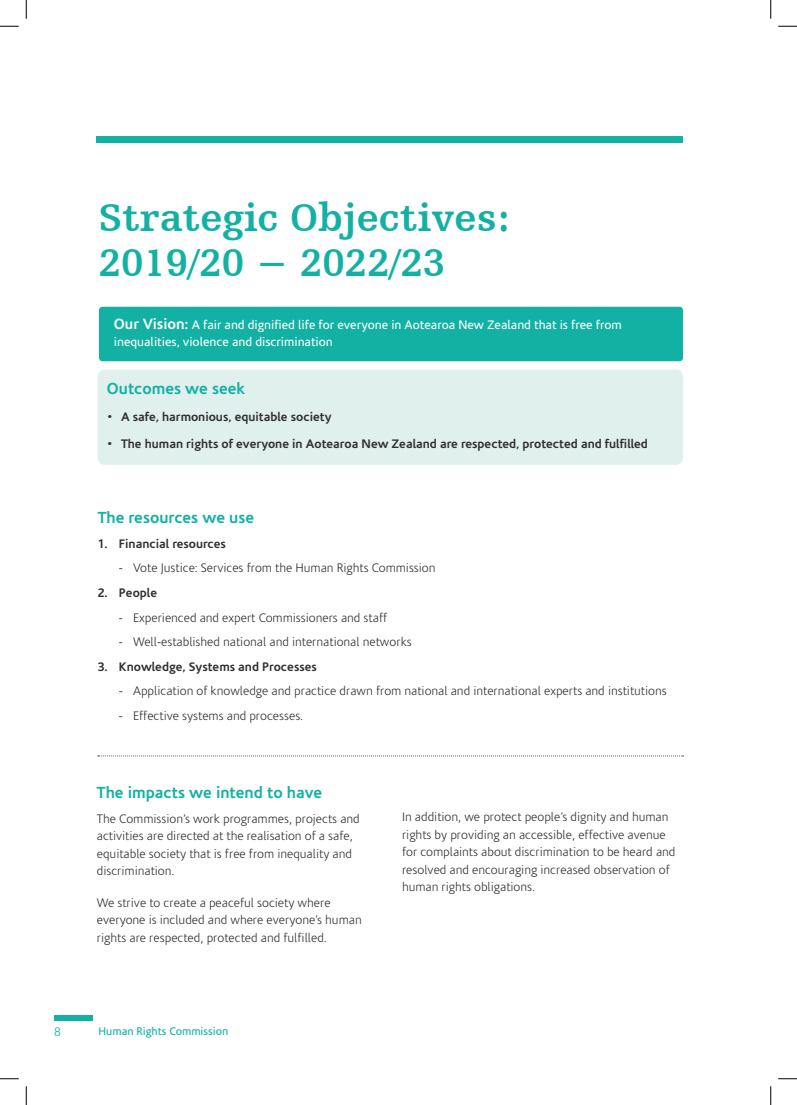
<style>
.page{position:relative;width:797px;height:1105px;background:#fff}
.page>*{position:absolute;margin:0;border:0;box-sizing:border-box;transform-origin:0 0}
.Headign_1{font:700 40px/45px "Humanist Slabserif 712 BT";color:#12b1a3}
.Head_2{font:700 16.25px "Coris Macron";color:#12b1a3}
.Body_Text{font:300 12.5px/17.5px "Coris Macron";color:#312f30}
.Body_Bullets{font:300 12.5px "Coris Macron";color:#312f30}
.Body_Text-2{font:12.5px/17.5px "Coris Macron";color:#fff}
.Head_2-2{font:700 12.5px "Coris Macron";color:#312f30}
.Body_Bullets-2{font:700 12.5px "Coris Macron";color:#312f30}
.t1{font:300 12.5px "Coris Macron";color:#12b1a3}
.t2{font:11.25px "Coris Macron";color:#12b1a3}
.s1{font-weight:700;font-size:15px}
</style>
<div class="page">
<div style="left:54px;top:1015px;width:38px;height:5px;background:#12b1a3"></div>
<div style="left:96px;top:136px;width:586px;height:6px;background:#12b1a3"></div>
<div style="left:98px;top:370px;width:585px;height:95px;background:#dff0ed;border-radius:7px"></div>
<svg style="left:98px;top:755px;width:585px;height:1px"></svg>
<div style="left:99px;top:307px;width:584px;height:54px;background:#12b1a3;border-radius:4px"></div>
<svg style="left:0;top:25px;width:19px;height:2px"></svg>
<svg style="left:778px;top:25px;width:19px;height:2px"></svg>
<svg style="left:0;top:1078px;width:19px;height:1px"></svg>
<svg style="left:778px;top:1078px;width:19px;height:1px"></svg>
<svg style="left:25px;top:0;width:2px;height:19px"></svg>
<svg style="left:25px;top:1086px;width:2px;height:19px"></svg>
<svg style="left:770px;top:0;width:1px;height:19px"></svg>
<svg style="left:770px;top:1086px;width:1px;height:19px"></svg>
<p class="Headign_1" style="left:99px;top:195px;width:415px">Strategic Objectives:<br>2019/20 − 2022/23</p>
<p class="Body_Text-2" style="left:114px;top:316px;width:509px"><span class="s1">Our Vision:</span> A fair and dignified life for everyone in Aotearoa New Zealand that is free from inequalities, violence and discrimination</p>
<p class="Head_2" style="left:107px;top:379px;width:140px">Outcomes we seek</p>
<p class="Head_2-2" style="left:107px;top:409px;width:226px">• A safe, harmonious, equitable society</p>
<p class="Head_2-2" style="left:107px;top:436px;width:542px">• The human rights of everyone in Aotearoa New Zealand are respected, protected and fulfilled</p>
<p class="Head_2" style="left:98px;top:508px;width:158px">The resources we use</p>
<p class="Body_Bullets-2" style="left:98px;top:536px;width:130px">1. Financial resources</p>
<p class="Body_Bullets" style="left:119px;top:562px;width:318px">- Vote Justice: Services from the Human Rights Commission</p>
<p class="Body_Bullets-2" style="left:98px;top:585px;width:61px">2. People</p>
<p class="Body_Bullets" style="left:119px;top:611px;width:270px">- Experienced and expert Commissioners and staff</p>
<p class="Body_Bullets" style="left:119px;top:635px;width:294px">- Well-established national and international networks</p>
<p class="Body_Bullets-2" style="left:98px;top:659px;width:221px">3. Knowledge, Systems and Processes</p>
<p class="Body_Bullets" style="left:119px;top:684px;width:549px">- Application of knowledge and practice drawn from national and international experts and institutions</p>
<p class="Body_Bullets" style="left:119px;top:709px;width:186px">- Effective systems and processes.</p>
<p class="Head_2" style="left:97px;top:783px;width:227px">The impacts we intend to have</p>
<p class="Body_Text" style="left:97px;top:810px;width:264px">The Commission’s work programmes, projects and activities are directed at the realisation of a safe, equitable society that is free from inequality and discrimination.</p>
<p class="Body_Text" style="left:97px;top:894px;width:266px">We strive to create a peaceful society where everyone is included and where everyone’s human rights are respected, protected and fulfilled.</p>
<p class="t1" style="left:54px;top:1025px;width:8px">8</p>
<p class="t2" style="left:99px;top:1025px;width:131px">Human Rights Commission</p>
<p class="Body_Text" style="left:402px;top:809px;width:275px">In addition, we protect people’s dignity and human rights by providing an accessible, effective avenue for complaints about discrimination to be heard and resolved and encouraging increased observation of human rights obligations.</p>
</div>
